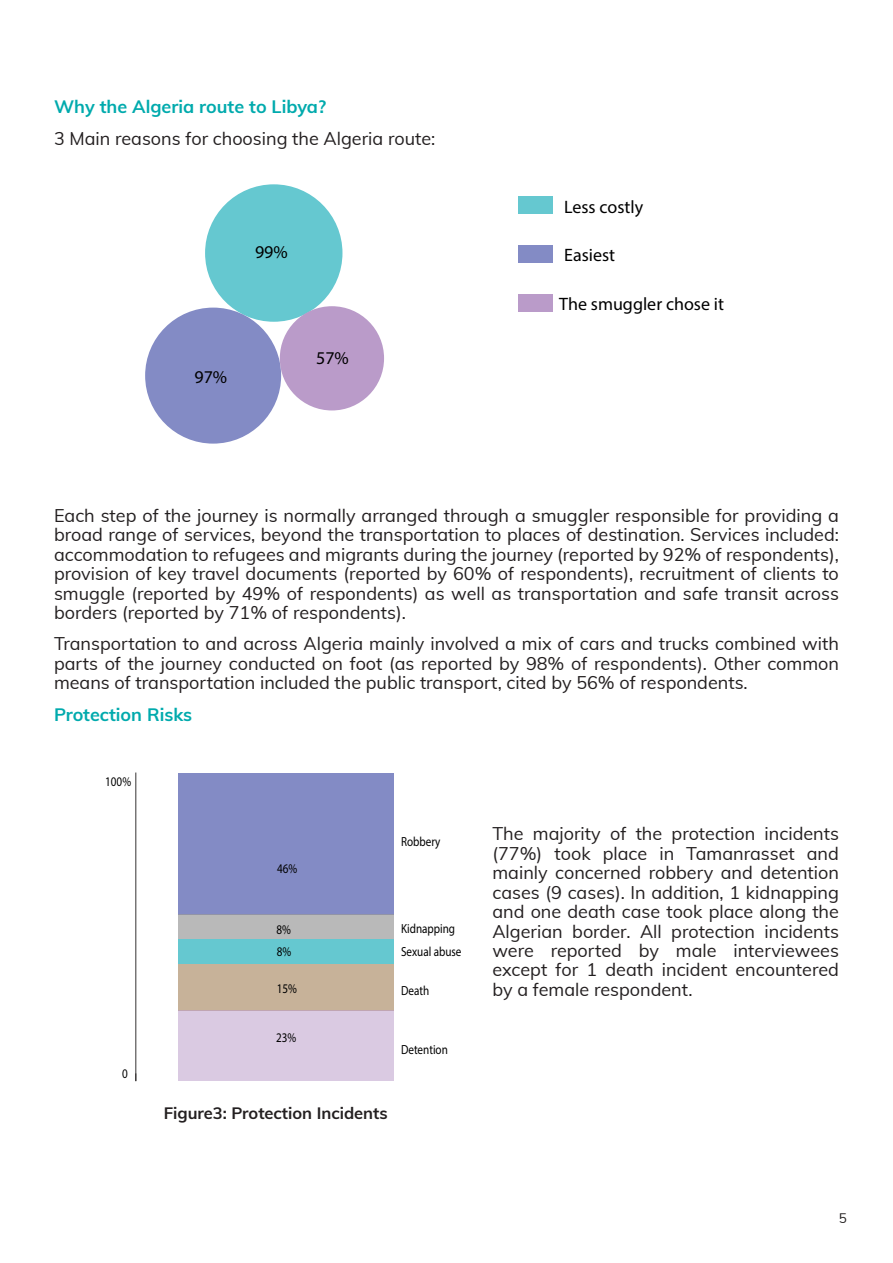
<style>
.page{position:relative;width:893px;height:1263px;background:#fff}
.page>*{position:absolute;margin:0;border:0;box-sizing:border-box;transform-origin:0 0}
.t1{font:18px/19.5px "Muli";color:#231f20;text-align:justify}
.t2{font:18px "Myriad Pro";color:#000}
.t3{font:700 18px "Muli";color:#00aaad}
.t4{font:700 16.5px "Muli";color:#231f20}
.t5{font:13.5px "Muli";color:#231f20}
.t6{font:13.2px/23.2px "Myriad Pro";color:#000;scale:.84 1}
</style>
<div class="page">
<hr style="left:135px;top:772px;width:1px;height:309px;background:#231f20">
<div style="left:178px;top:772px;width:216px;height:142px;background:#838bc5"></div>
<div style="left:178px;top:914px;width:216px;height:25px;background:#b9b9b9"></div>
<div style="left:178px;top:939px;width:216px;height:25px;background:#65c8d0"></div>
<div style="left:178px;top:964px;width:216px;height:46px;background:#c7b299"></div>
<div style="left:178px;top:1010px;width:216px;height:71px;background:#dacae2"></div>
<div style="left:205px;top:184px;width:137px;height:138px;background:#65c8d0;border-radius:69px"></div>
<div style="left:145px;top:308px;width:136px;height:136px;background:#838bc5;border-radius:68px"></div>
<div style="left:280px;top:306px;width:104px;height:104px;background:#ba9bc9;border-radius:52px"></div>
<div style="left:518px;top:245px;width:35px;height:18px;background:#838bc5"></div>
<div style="left:518px;top:196px;width:35px;height:18px;background:#65c8d0"></div>
<div style="left:518px;top:294px;width:35px;height:18px;background:#ba9bc9"></div>
<p class="t3" style="left:54px;top:94px;width:274px">Why the Algeria route to Libya?</p>
<p class="t1" style="left:54px;top:128px;width:383px">3 Main reasons for choosing the Algeria route:</p>
<p class="t2" style="left:255px;top:241px;width:34px">99%</p>
<p class="t2" style="left:195px;top:365px;width:34px">97%</p>
<p class="t2" style="left:316px;top:347px;width:34px">57%</p>
<p class="t2" style="left:564px;top:196px;width:80px">Less costly</p>
<p class="t2" style="left:564px;top:244px;width:52px">Easiest</p>
<p class="t2" style="left:559px;top:293px;width:166px">The smuggler chose it</p>
<p class="t1" style="left:54px;top:505px;width:786px">Each step of the journey is normally arranged through a smuggler responsible for providing a broad range of services, beyond the transportation to places of destination. Services included: accommodation to refugees and migrants during the journey (reported by 92% of respondents), provision of key travel documents (reported by 60% of respondents), recruitment of clients to smuggle (reported by 49% of respondents) as well as transportation and safe transit across borders (reported by 71% of respondents).</p>
<p class="t1" style="left:54px;top:633px;width:787px">Transportation to and across Algeria mainly involved a mix of cars and trucks combined with parts of the journey conducted on foot (as reported by 98% of respondents). Other common means of transportation included the public transport, cited by 56% of respondents.</p>
<p class="t3" style="left:54px;top:701px;width:140px">Protection Risks</p>
<p class="t6" style="left:105px;top:770px;width:32px">100%</p>
<p class="t6" style="left:122px;top:1062px;width:8px">0</p>
<p class="t6" style="left:277px;top:857px;width:26px">46%</p>
<p class="t6" style="left:277px;top:918px;width:19px">8%</p>
<p class="t6" style="left:277px;top:940px;width:19px">8%</p>
<p class="t6" style="left:277px;top:977px;width:26px">15%</p>
<p class="t6" style="left:276px;top:1026px;width:26px">23%</p>
<p class="t6" style="left:401px;top:829px;width:49px">Robbery</p>
<p class="t6" style="left:401px;top:917px;width:74px">Kidnapping<br>Sexual abuse</p>
<p class="t6" style="left:401px;top:979px;width:35px">Death</p>
<p class="t6" style="left:401px;top:1038px;width:57px">Detention</p>
<p class="t4" style="left:164px;top:1101px;width:226px">Figure3: Protection Incidents</p>
<p class="t1" style="left:492px;top:823px;width:348px">The majority of the protection incidents (77%) took place in Tamanrasset and mainly concerned robbery and detention cases (9 cases). In addition, 1 kidnapping and one death case took place along the Algerian border. All protection incidents were reported by male interviewees except for 1 death incident encountered by a female respondent.</p>
<p class="t5" style="left:839px;top:1208px;width:10px">5</p>
</div>
